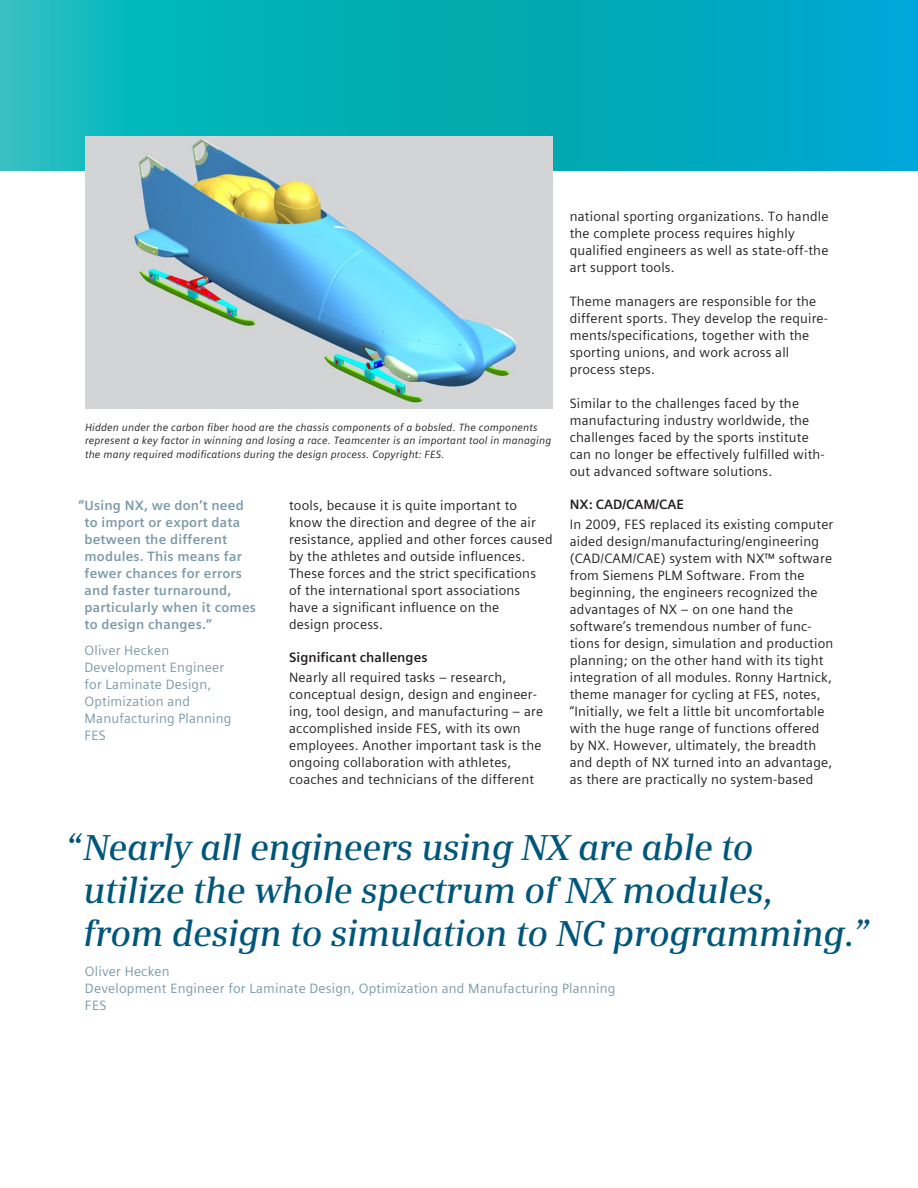
<style>
.page{position:relative;width:918px;height:1188px;background:#fff}
.page>*{position:absolute;margin:0;border:0;box-sizing:border-box;transform-origin:0 0}
.Large_quote_Serif{font:italic 600 36px/43.2px "Siemens Serif";letter-spacing:-.01em;color:#00567a}
.Body_text{font:13.5px/17px "Siemens Sans Global";letter-spacing:.015em;color:#231f20}
.Quotes{font:700 13.5px/17px "Siemens Sans Global";letter-spacing:.015em;color:#7b99a9}
.Large_quote_credit{font:13.5px/17px "Siemens Sans Global";letter-spacing:.015em;color:#7b99a9}
.Quotes_credit{font:13.5px/17px "Siemens Sans Global";letter-spacing:.015em;color:#7b99a9}
.Body_subhead{font:700 13.5px "Siemens Sans Global";color:#231f20}
.Caption{font:italic 10.5px/13.5px "Siemens Sans Global";letter-spacing:.015em;color:#231f20}
</style>
<div class="page">
<svg style="left:0;top:0;width:918px;height:170px;background:#04aebc"></svg>
<img style="left:85px;top:136px;width:468px;height:272px">
<p class="Caption" style="left:85px;top:420px;width:468px">Hidden under the carbon fiber hood are the chassis components of a bobsled. The components represent a key factor in winning and losing a race. Teamcenter is an important tool in managing the many required modifications during the design process. Copyright: FES.</p>
<p class="Quotes" style="left:85px;top:497px;width:173px;text-indent:-6px">“Using NX, we don’t need to import or export data between the different modules. This means far fewer chances for errors and faster turnaround, particularly when it comes to design changes.”</p>
<p class="Quotes_credit" style="left:85px;top:642px;width:149px">Oliver Hecken<br>Development Engineer for Laminate Design,<br>Optimization and<br>Manufacturing Planning<br>FES</p>
<p class="Body_text" style="left:289px;top:497px;width:265px">tools, because it is quite important to know the direction and degree of the air resistance, applied and other forces caused by the athletes and outside influences.<br>These forces and the strict specifications<br>of the international sport associations have a significant influence on the<br>design process.</p>
<p class="Body_subhead" style="left:289px;top:647px;width:140px">Significant challenges</p>
<p class="Body_text" style="left:289px;top:669px;width:256px">Nearly all required tasks – research, conceptual design, design and engineer&shy;ing, tool design, and manufacturing – are accomplished inside FES, with its own employees. Another important task is the ongoing collaboration with athletes, coaches and technicians of the different</p>
<p class="Body_text" style="left:570px;top:208px;width:260px">national sporting organizations. To handle the complete process requires highly qualified engineers as well as state-off-the art support tools.</p>
<p class="Body_text" style="left:570px;top:293px;width:260px">Theme managers are responsible for the different sports. They develop the require&shy;ments/specifications, together with the sporting unions, and work across all process steps.</p>
<p class="Body_text" style="left:570px;top:395px;width:257px">Similar to the challenges faced by the manufacturing industry worldwide, the challenges faced by the sports institute can no longer be effectively fulfilled with&shy;out advanced software solutions.</p>
<p class="Body_subhead" style="left:570px;top:494px;width:116px">NX: CAD/CAM/CAE</p>
<p class="Body_text" style="left:570px;top:516px;width:265px">In 2009, FES replaced its existing computer aided design/manufacturing/engineering (CAD/CAM/CAE) system with NX™ software from Siemens PLM Software. From the beginning, the engineers recognized the advantages of NX – on one hand the software’s tremendous number of func&shy;tions for design, simulation and production planning; on the other hand with its tight integration of all modules. Ronny Hartnick, theme manager for cycling at FES, notes, “Initially, we felt a little bit uncomfortable with the huge range of functions offered by NX. However, ultimately, the breadth and depth of NX turned into an advantage, as there are practically no system-based</p>
<p class="Large_quote_Serif" style="left:83px;top:826px;width:788px;text-indent:-18px">“Nearly all engineers using NX are able to<br>utilize the whole spectrum of NX modules,<br>from design to simulation to NC programming.”</p>
<p class="Large_quote_credit" style="left:85px;top:963px;width:532px">Oliver Hecken<br>Development Engineer for Laminate Design, Optimization and Manufacturing Planning<br>FES</p>
</div>
